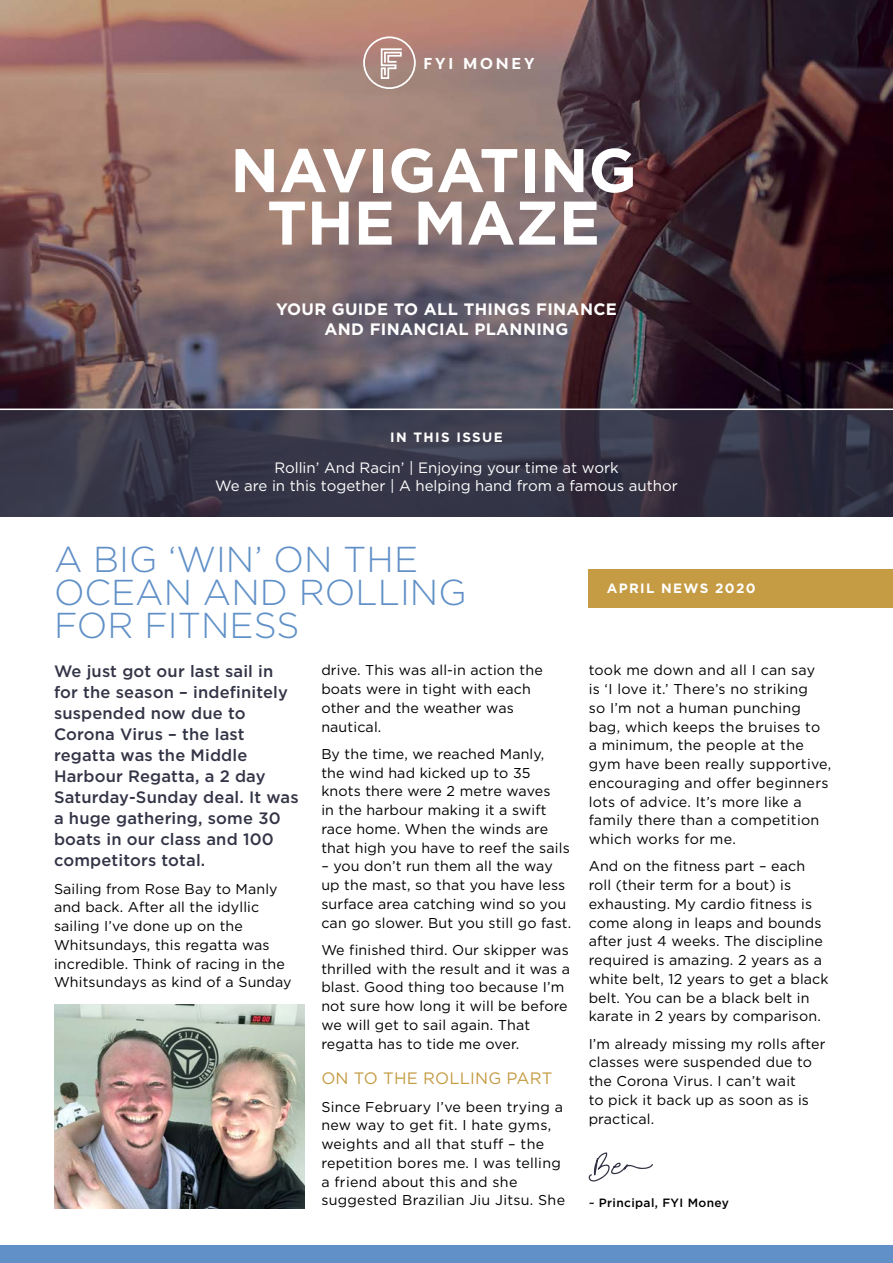
<style>
.page{position:relative;width:893px;height:1263px;background:#fff}
.page>*{position:absolute;margin:0;border:0;box-sizing:border-box;transform-origin:0 0}
.Image_header{font:700 61.5px/52.5px "Gotham HTF";color:#fff;text-align:center}
.H1_style_-_content{font:300 36px/33px "Gotham HTF";color:#6090c7}
.Bold_intro_to_body_c{font:500 16.5px/21px "Gotham HTF";letter-spacing:.01em;color:#333547}
.t1{font:700 16.5px/19.8px "Gotham HTF";letter-spacing:.02em;color:#fff;text-align:center}
.H2_style_-_content{font:16.5px "Gotham HTF";letter-spacing:.01em;color:#c59c44}
.t2{font:15px/18px "Gotham HTF";color:#fff;text-align:center}
.t3{font:14.7px "Adlinnaka Bold Demo";letter-spacing:.2em;color:#fff}
.Body_copy{font:14.25px/18.8px "Gotham HTF";letter-spacing:.01em;color:#000}
.t4{font:700 13.5px "Gotham HTF";letter-spacing:.1em;color:#fff}
.Body_copy-2{font:500 12px "Gotham HTF";letter-spacing:.03em;color:#000}
</style>
<div class="page">
<div style="left:0;top:1246px;width:893px;height:17px;background:#6090c7"></div>
<img style="left:0;top:0;width:893px;height:409px">
<svg style="left:380px;top:47px;width:23px;height:33px"></svg>
<div style="left:363px;top:36px;width:53px;height:53px;border:2px solid #fff;border-radius:50%"></div>
<svg style="left:588px;top:1152px;width:65px;height:30px"></svg>
<svg style="left:0;top:410px;width:893px;height:107px;background:#353445"></svg>
<div style="left:589px;top:569px;width:304px;height:39px;background:#c59c44"></div>
<img style="left:54px;top:1005px;width:250px;height:204px">
<p class="t3" style="left:423px;top:58px;width:113px">FYI MONEY</p>
<p class="Image_header" style="left:230px;top:143px;width:408px">NAVIGATING<br>THE MAZE</p>
<p class="t1" style="left:276px;top:299px;width:342px">YOUR GUIDE TO ALL THINGS FINANCE<br>AND FINANCIAL PLANNING</p>
<p class="t4" style="left:390px;top:429px;width:114px">IN THIS ISSUE</p>
<p class="t2" style="left:215px;top:458px;width:464px">Rollin’ And Racin’ | Enjoying your time at work<br>We are in this together | A helping hand from a famous author</p>
<p class="H1_style_-_content" style="left:54px;top:543px;width:414px">A BIG ‘WIN’ ON THE<br>OCEAN AND ROLLING<br>FOR FITNESS</p>
<p class="Bold_intro_to_body_c" style="left:54px;top:660px;width:246px">We just got our last sail in for the season – indefinitely suspended now due to<br>Corona Virus – the last regatta was the Middle<br>Harbour Regatta, a 2 day<br>Saturday-Sunday deal. It was a huge gathering, some 30 boats in our class and 100 competitors total.</p>
<p class="Body_copy" style="left:54px;top:879px;width:239px">Sailing from Rose Bay to Manly and back. After all the idyllic sailing I’ve done up on the<br>Whitsundays, this regatta was incredible. Think of racing in the<br>Whitsundays as kind of a Sunday</p>
<p class="Body_copy" style="left:321px;top:661px;width:223px">drive. This was all-in action the boats were in tight with each other and the weather was nautical.</p>
<p class="Body_copy" style="left:321px;top:744px;width:250px">By the time, we reached Manly, the wind had kicked up to 35 knots there were 2 metre waves<br>in the harbour making it a swift race home. When the winds are that high you have to reef the sails</p>
<p class="Body_copy" style="left:321px;top:857px;width:251px">– you don’t run them all the way up the mast, so that you have less surface area catching wind so you can go slower. But you still go fast.</p>
<p class="Body_copy" style="left:321px;top:940px;width:250px">We finished third. Our skipper was thrilled with the result and it was a blast. Good thing too because I’m not sure how long it will be before we will get to sail again. That regatta has to tide me over.</p>
<p class="H2_style_-_content" style="left:321px;top:1069px;width:233px">ON TO THE ROLLING PART</p>
<p class="Body_copy" style="left:321px;top:1097px;width:245px">Since February I’ve been trying a new way to get fit. I hate gyms, weights and all that stuff – the repetition bores me. I was telling a friend about this and she suggested Brazilian Jiu Jitsu. She</p>
<p class="t4" style="left:607px;top:580px;width:150px">APRIL NEWS 2020</p>
<p class="Body_copy" style="left:589px;top:661px;width:244px">took me down and all I can say<br>is ‘I love it.’ There’s no striking<br>so I’m not a human punching bag, which keeps the bruises to a minimum, the people at the gym have been really supportive, encouraging and offer beginners lots of advice. It’s more like a family there than a competition which works for me.</p>
<p class="Body_copy" style="left:589px;top:857px;width:241px">And on the fitness part – each roll (their term for a bout) is exhausting. My cardio fitness is come along in leaps and bounds after just 4 weeks. The discipline required is amazing. 2 years as a white belt, 12 years to get a black belt. You can be a black belt in karate in 2 years by comparison.</p>
<p class="Body_copy" style="left:589px;top:1034px;width:238px">I’m already missing my rolls after classes were suspended due to the Corona Virus. I can’t wait<br>to pick it back up as soon as is practical.</p>
<p class="Body_copy-2" style="left:589px;top:1196px;width:142px">~ Principal, FYI Money</p>
</div>
